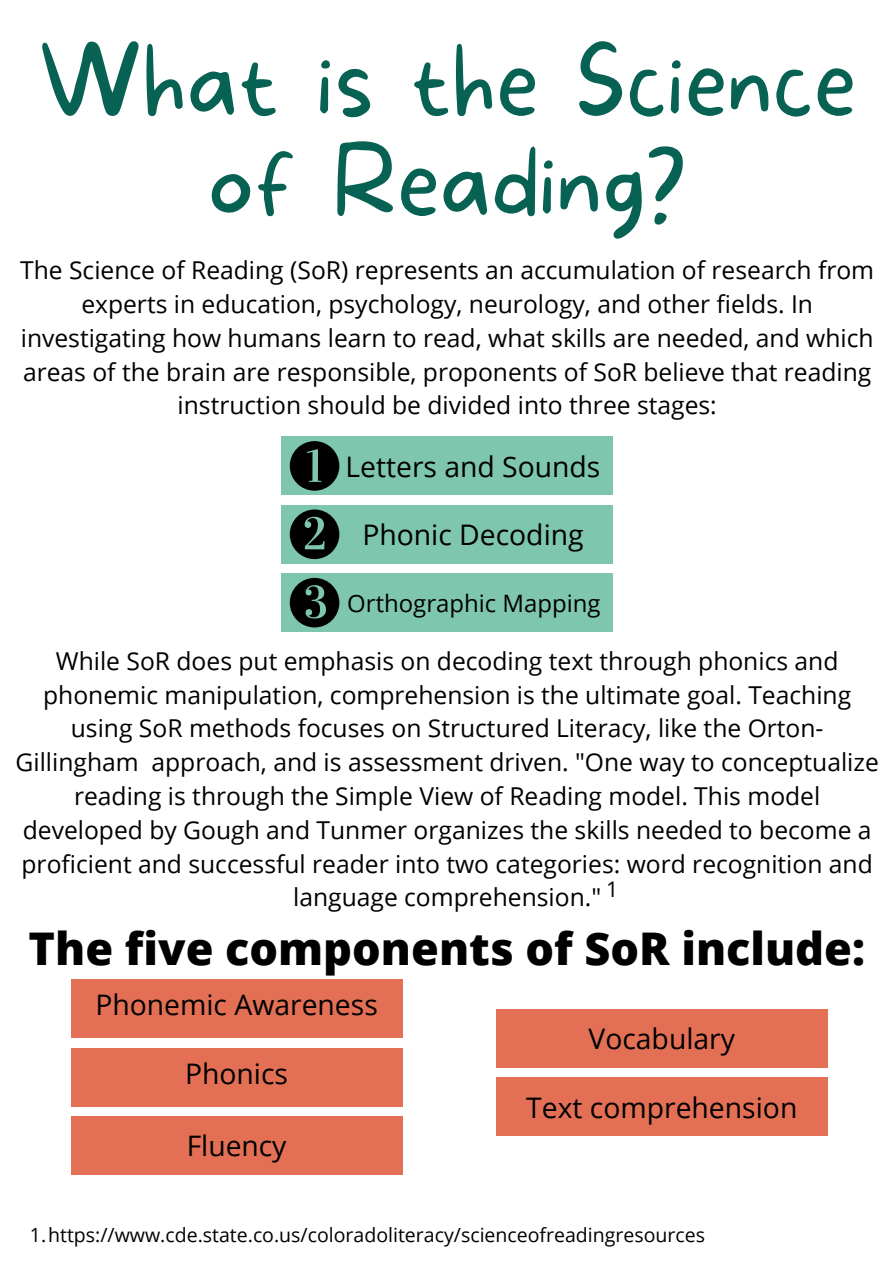
<style>
.page{position:relative;width:894px;height:1264px;background:#fff}
.page>*{position:absolute;margin:0;border:0;box-sizing:border-box;transform-origin:0 0}
.t1{font:100 94.2px/100.1px "More Sugar";color:#086253;text-align:center}
.t2{font:800 45px "Open Sans";color:#000}
.t3{font:28.35px "Open Sans";color:#000}
.t4{font:28.2px "Open Sans";color:#000}
.t5{font:24.6px/33.8px "Open Sans";color:#000;text-align:center}
.t6{font:23.85px "Open Sans";color:#000}
.t7{font:21.45px "Open Sans";color:#000}
.t8{font:19.5px "Open Sans";color:#000}
</style>
<div class="page">
<div style="left:281px;top:436px;width:331px;height:59px;background:#7ec6ad"></div>
<svg style="left:290px;top:441px;width:49px;height:49px"></svg>
<div style="left:281px;top:505px;width:331px;height:58px;background:#7ec6ad"></div>
<div style="left:281px;top:573px;width:331px;height:59px;background:#7ec6ad"></div>
<svg style="left:290px;top:509px;width:49px;height:50px"></svg>
<svg style="left:290px;top:578px;width:49px;height:49px"></svg>
<div style="left:71px;top:979px;width:331px;height:58px;background:#e37055"></div>
<div style="left:71px;top:1047px;width:331px;height:59px;background:#e37055"></div>
<div style="left:71px;top:1116px;width:331px;height:58px;background:#e37055"></div>
<div style="left:496px;top:1009px;width:331px;height:58px;background:#e37055"></div>
<div style="left:496px;top:1077px;width:331px;height:58px;background:#e37055"></div>
<p class="t1" style="left:38px;top:36px;width:819px">What is the Science of Reading?</p>
<p class="t5" style="left:20px;top:253px;width:855px">The Science of Reading (SoR) represents an accumulation of research from experts in education, psychology, neurology, and other fields. In investigating how humans learn to read, what skills are needed, and which areas of the brain are responsible, proponents of SoR believe that reading instruction should be divided into three stages:</p>
<p class="t3" style="left:345px;top:446px;width:256px">Letters and Sounds</p>
<p class="t3" style="left:362px;top:515px;width:223px">Phonic Decoding</p>
<p class="t6" style="left:347px;top:586px;width:255px">Orthographic Mapping</p>
<p class="t5" style="left:16px;top:643px;width:864px">While SoR does put emphasis on decoding text through phonics and phonemic manipulation, comprehension is the ultimate goal. Teaching using SoR methods focuses on Structured Literacy, like the Orton-Gillingham approach, and is assessment driven. "One way to conceptualize reading is through the Simple View of Reading model. This model developed by Gough and Tunmer organizes the skills needed to become a proficient and successful reader into two categories: word recognition and language comprehension."</p>
<p class="t7" style="left:606px;top:874px;width:14px">1</p>
<p class="t2" style="left:29px;top:916px;width:837px">The five components of SoR include:</p>
<p class="t3" style="left:95px;top:984px;width:284px">Phonemic Awareness</p>
<p class="t3" style="left:185px;top:1053px;width:104px">Phonics</p>
<p class="t4" style="left:187px;top:1125px;width:101px">Fluency</p>
<p class="t3" style="left:588px;top:1019px;width:148px">Vocabulary</p>
<p class="t3" style="left:526px;top:1087px;width:272px">Text comprehension</p>
<p class="t8" style="left:30px;top:1221px;width:676px">1.https://www.cde.state.co.us/coloradoliteracy/scienceofreadingresources</p>
</div>
